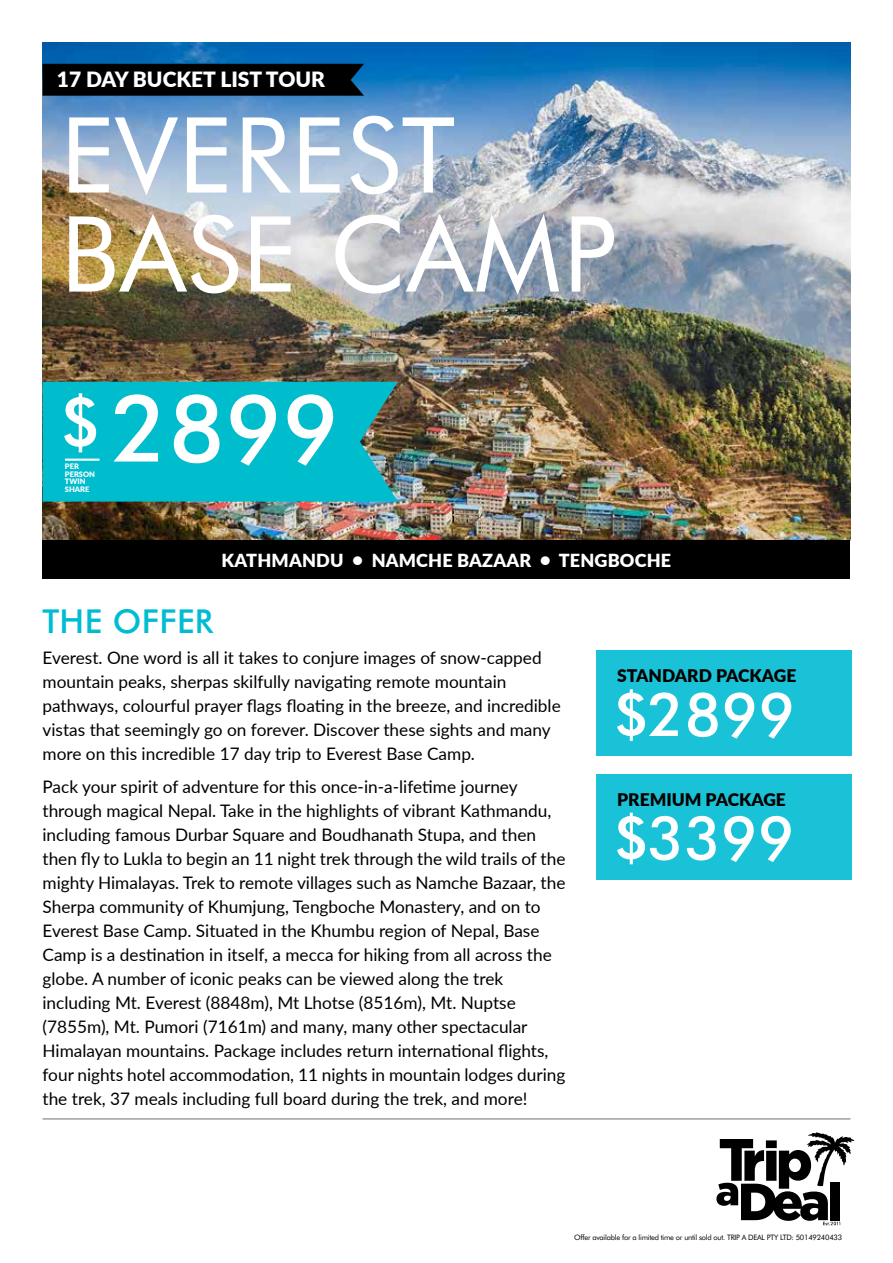
<style>
.page{position:relative;width:893px;height:1263px;background:#fff}
.page>*{position:absolute;margin:0;border:0;box-sizing:border-box;transform-origin:0 0}
.t1{font:105px/99px "Futura BT";letter-spacing:.01em;color:#fff}
.t2{font:500 93px "Futura BT";color:#fff}
.t3{font:500 60.3px/123.4px "Futura BT";letter-spacing:.01em;color:#fff}
.t4{font:500 33px "Futura BT";letter-spacing:.01em;color:#00bcd3}
.t5{font:900 21px "Lato";color:#fff}
.t6{font:900 18px "Lato";letter-spacing:.01em;color:#fff}
.t7{font:900 17.4px "Lato";color:#000}
.t8{font:17.25px/24px "Lato";color:#000}
.t9{font:7.5px "Futura BT";letter-spacing:-.03em;color:#000}
.t10{font:900 7.5px/7.5px "Lato";color:#fff}
</style>
<div class="page">
<svg style="left:716px;top:1132px;width:138px;height:93px"></svg>
<hr style="left:43px;top:1119px;width:807px;height:1px;background:#6d6e71">
<img style="left:43px;top:43px;width:807px;height:497px">
<div style="left:43px;top:540px;width:807px;height:38px;background:#000"></div>
<div style="left:596px;top:650px;width:255px;height:106px;background:#1ac2d7"></div>
<div style="left:596px;top:775px;width:255px;height:105px;background:#1ac2d7"></div>
<div style="left:43px;top:382px;width:355px;height:120px;background:#00bdcd"></div>
<hr style="left:65px;top:459px;width:35px;height:2px;background:#fff">
<div style="left:43px;top:64px;width:321px;height:32px;background:#000"></div>
<p class="t5" style="left:57px;top:63px;width:269px">17 DAY BUCKET LIST TOUR</p>
<h1 class="t1" style="left:60px;top:105px;width:557px">EVEREST<br>BASE CAMP</h1>
<h2 class="t2" style="left:60px;top:372px;width:281px"><sup>$</sup>2899</h2>
<p class="t10" style="left:65px;top:462px;width:32px">PER<br>PERSON<br>TWIN<br>SHARE</p>
<p class="t6" style="left:222px;top:547px;width:451px">KATHMANDU • NAMCHE BAZAAR • TENGBOCHE</p>
<h3 class="t4" style="left:43px;top:601px;width:172px">THE OFFER</h3>
<p class="t8" style="left:43px;top:645px;width:520px">Everest. One word is all it takes to conjure images of snow-capped mountain peaks, sherpas skilfully navigating remote mountain pathways, colourful prayer flags floating in the breeze, and incredible vistas that seemingly go on forever. Discover these sights and many more on this incredible 17 day trip to Everest Base Camp.</p>
<p class="t8" style="left:43px;top:774px;width:524px">Pack your spirit of adventure for this once-in-a-lifetime journey through magical Nepal. Take in the highlights of vibrant Kathmandu, including famous Durbar Square and Boudhanath Stupa, and then then fly to Lukla to begin an 11 night trek through the wild trails of the mighty Himalayas. Trek to remote villages such as Namche Bazaar, the Sherpa community of Khumjung, Tengboche Monastery, and on to Everest Base Camp. Situated in the Khumbu region of Nepal, Base Camp is a destination in itself, a mecca for hiking from all across the globe. A number of iconic peaks can be viewed along the trek including Mt. Everest (8848m), Mt Lhotse (8516m), Mt. Nuptse (7855m), Mt. Pumori (7161m) and many, many other spectacular Himalayan mountains. Package includes return international flights, four nights hotel accommodation, 11 nights in mountain lodges during the trek, 37 meals including full board during the trek, and more!</p>
<p class="t7" style="left:617px;top:663px;width:181px">STANDARD PACKAGE</p>
<h3 class="t3" style="left:613px;top:652px;width:184px">$2899 $3399</h3>
<p class="t7" style="left:617px;top:786px;width:170px">PREMIUM PACKAGE</p>
<p class="t9" style="left:574px;top:1232px;width:269px">Offer available for a limited time or until sold out. TRIP A DEAL PTY LTD: 50149240433</p>
</div>
